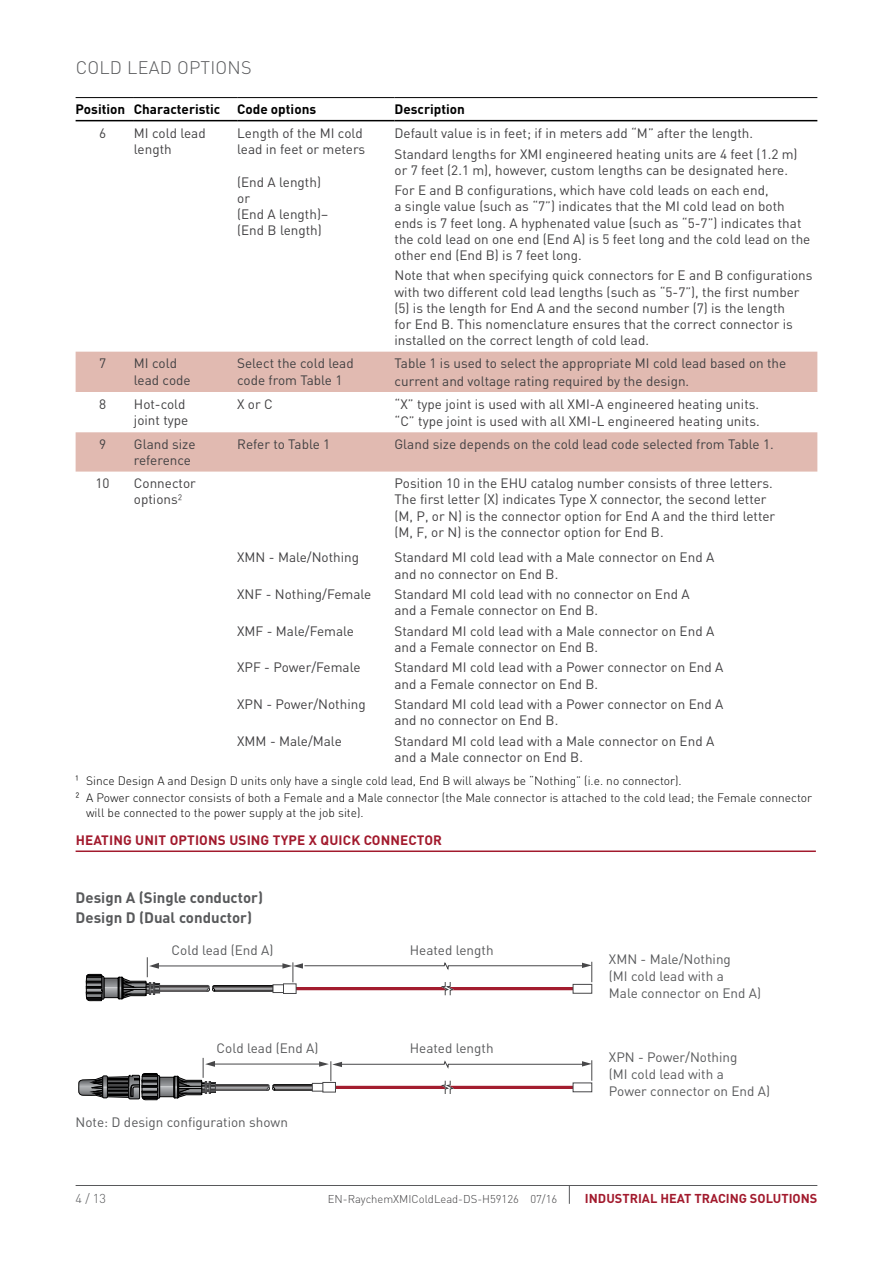
<style>
.page{position:relative;width:893px;height:1263px;background:#fff}
.page>*{position:absolute;margin:0;border:0;box-sizing:border-box;transform-origin:0 0}
.t1{font:300 18px "DIN Pro";letter-spacing:.01em;color:#58595b}
.t2{font:700 15px/20.2px "DIN Pro";color:#58595b}
.t3{font:13.5px/16.2px "DIN Pro";color:#414042}
.t4{font:13.5px/17.2px "DIN Pro";color:#58595b}
.t5{font:700 13.5px "DIN Pro";color:#000}
.t6{font:700 13.5px "DIN Pro";letter-spacing:.01em;color:#a21a2d}
.t7{font:700 12.75px "DIN Pro";color:#a21a2d}
.t8{font:300 12.75px "DIN Pro";color:#58595b}
.t9{font:300 12px/17.2px "DIN Pro";color:#000}
.t10{font:300 11.25px "DIN Pro";color:#414042}
.s1{font-weight:300}
</style>
<div class="page">
<hr style="left:76px;top:1185px;width:741px;height:1px;background:#58595b">
<svg style="left:569px;top:1186px;width:1px;height:18px"></svg>
<svg style="left:76px;top:352px;width:741px;height:120px;fill:#e1bab1"></svg>
<hr style="left:76px;top:97px;width:58px;height:1px;background:#000">
<hr style="left:134px;top:97px;width:103px;height:1px;background:#000">
<hr style="left:237px;top:97px;width:157px;height:1px;background:#000">
<hr style="left:394px;top:97px;width:423px;height:1px;background:#000">
<hr style="left:76px;top:120px;width:58px;height:1px;background:#000">
<hr style="left:134px;top:120px;width:103px;height:1px;background:#000">
<hr style="left:237px;top:120px;width:157px;height:1px;background:#000">
<hr style="left:394px;top:120px;width:423px;height:1px;background:#000">
<hr style="left:76px;top:850px;width:740px;height:2px;background:#a21a2d">
<div style="left:273px;top:984px;width:12px;height:9px;border:1px solid #474749"></div>
<svg style="left:282px;top:962px;width:310px;height:33px"></svg>
<hr style="left:158px;top:966px;width:128px;height:1px;background:#474749">
<div style="left:573px;top:984px;width:19px;height:9px;background:#fff"></div>
<div style="left:573px;top:984px;width:19px;height:9px;border:1px solid #474749"></div>
<svg style="left:79px;top:1058px;width:513px;height:42px"></svg>
<svg style="left:86px;top:957px;width:188px;height:44px"></svg>
<h1 class="t1" style="left:76px;top:55px;width:177px">COLD LEAD OPTIONS</h1>
<p class="t5" style="left:76px;top:100px;width:242px">Position Characteristic Code options</p>
<p class="t5" style="left:394px;top:100px;width:72px">Description</p>
<p class="t3" style="left:99px;top:125px;width:9px">6</p>
<p class="t3" style="left:134px;top:125px;width:73px">MI cold lead length</p>
<p class="t3" style="left:237px;top:125px;width:130px">Length of the MI cold lead in feet or meters</p>
<p class="t3" style="left:237px;top:173px;width:92px">(End A length) or<br>(End A length)– (End B length)</p>
<p class="t3" style="left:394px;top:122px;width:405px;line-height:20.4px">Default value is in feet; if in meters add “M” after the length.<br>Standard lengths for XMI engineered heating units are 4 feet (1.2 m)</p>
<p class="t3" style="left:394px;top:159px;width:395px;line-height:20.4px">or 7 feet (2.1 m), however, custom lengths can be designated here.<br>For E and B configurations, which have cold leads on each end,</p>
<p class="t3" style="left:394px;top:198px;width:417px">a single value (such as “7”) indicates that the MI cold lead on both ends is 7 feet long. A hyphenated value (such as “5-7”) indicates that the cold lead on one end (End A) is 5 feet long and the cold lead on the other end (End B) is 7 feet long.</p>
<p class="t3" style="left:394px;top:267px;width:419px">Note that when specifying quick connectors for E and B configurations with two different cold lead lengths (such as “5-7”), the first number (5) is the length for End A and the second number (7) is the length<br>for End B. This nomenclature ensures that the correct connector is installed on the correct length of cold lead.</p>
<p class="t3" style="left:99px;top:355px;width:9px">7</p>
<p class="t3" style="left:134px;top:355px;width:58px">MI cold lead code</p>
<p class="t3" style="left:237px;top:355px;width:118px">Select the cold lead code from Table 1</p>
<p class="t3" style="left:394px;top:354px;width:393px;line-height:17.2px">Table 1 is used to select the appropriate MI cold lead based on the current and voltage rating required by the design.</p>
<p class="t3" style="left:99px;top:395px;width:9px">8</p>
<p class="t3" style="left:134px;top:395px;width:56px">Hot-cold joint type</p>
<p class="t3" style="left:237px;top:395px;width:37px">X or C</p>
<p class="t3" style="left:394px;top:395px;width:367px;line-height:17.2px">“X” type joint is used with all XMI-A engineered heating units. “C” type joint is used with all XMI-L engineered heating units.</p>
<p class="t3" style="left:99px;top:435px;width:9px">9</p>
<p class="t3" style="left:134px;top:435px;width:63px">Gland size reference</p>
<p class="t3" style="left:237px;top:435px;width:95px">Refer to Table 1</p>
<p class="t3" style="left:394px;top:435px;width:381px">Gland size depends on the cold lead code selected from Table 1.</p>
<p class="t3" style="left:96px;top:475px;width:16px">10</p>
<p class="t3" style="left:134px;top:475px;width:63px">Connector options<span class="s1">2</span></p>
<p class="t3" style="left:394px;top:475px;width:382px">Position 10 in the EHU catalog number consists of three letters.<br>The first letter (X) indicates Type X connector, the second letter (M, P, or N) is the connector option for End A and the third letter (M, F, or N) is the connector option for End B.</p>
<p class="t3" style="left:237px;top:549px;width:123px">XMN - Male/Nothing</p>
<p class="t3" style="left:237px;top:585px;width:136px">XNF - Nothing/Female</p>
<p class="t3" style="left:237px;top:622px;width:118px">XMF - Male/Female</p>
<p class="t3" style="left:237px;top:659px;width:125px">XPF - Power/Female</p>
<p class="t3" style="left:237px;top:695px;width:130px">XPN - Power/Nothing</p>
<p class="t3" style="left:237px;top:732px;width:106px">XMM - Male/Male</p>
<p class="t3" style="left:394px;top:549px;width:321px">Standard MI cold lead with a Male connector on End A and no connector on End B.</p>
<p class="t3" style="left:394px;top:585px;width:297px">Standard MI cold lead with no connector on End A and a Female connector on End B.</p>
<p class="t3" style="left:394px;top:622px;width:321px">Standard MI cold lead with a Male connector on End A and a Female connector on End B.</p>
<p class="t3" style="left:394px;top:659px;width:330px">Standard MI cold lead with a Power connector on End A and a Female connector on End B.</p>
<p class="t3" style="left:394px;top:695px;width:330px">Standard MI cold lead with a Power connector on End A and no connector on End B.</p>
<p class="t3" style="left:394px;top:732px;width:321px">Standard MI cold lead with a Male connector on End A and a Male connector on End B.</p>
<p class="t9" style="left:76px;top:771px;width:738px">1 Since Design A and Design D units only have a single cold lead, End B will always be “Nothing” (i.e. no connector).<br>2 A Power connector consists of both a Female and a Male connector (the Male connector is attached to the cold lead; the Female connector</p>
<p class="t9" style="left:86px;top:803px;width:279px">will be connected to the power supply at the job site).</p>
<p class="t6" style="left:76px;top:831px;width:368px">HEATING UNIT OPTIONS USING TYPE X QUICK CONNECTOR</p>
<p class="t2" style="left:76px;top:887px;width:189px">Design A (Single conductor)<br>Design D (Dual conductor)</p>
<p class="t4" style="left:172px;top:940px;width:103px">Cold lead (End A)</p>
<p class="t4" style="left:217px;top:1039px;width:103px">Cold lead (End A)</p>
<p class="t4" style="left:76px;top:1113px;width:214px">Note: D design configuration shown</p>
<p class="t4" style="left:410px;top:940px;width:85px">Heated length</p>
<p class="t4" style="left:410px;top:1039px;width:85px">Heated length</p>
<p class="t4" style="left:609px;top:950px;width:154px">XMN - Male/Nothing<br>(MI cold lead with a<br>Male connector on End A)</p>
<p class="t4" style="left:609px;top:1047px;width:163px">XPN - Power/Nothing<br>(MI cold lead with a<br>Power connector on End A)</p>
<p class="t8" style="left:76px;top:1190px;width:32px">4 / 13</p>
<p class="t10" style="left:328px;top:1191px;width:231px">EN-RaychemXMIColdLead-DS-H59126 07/16</p>
<p class="t7" style="left:585px;top:1190px;width:234px">INDUSTRIAL HEAT TRACING SOLUTIONS</p>
</div>
